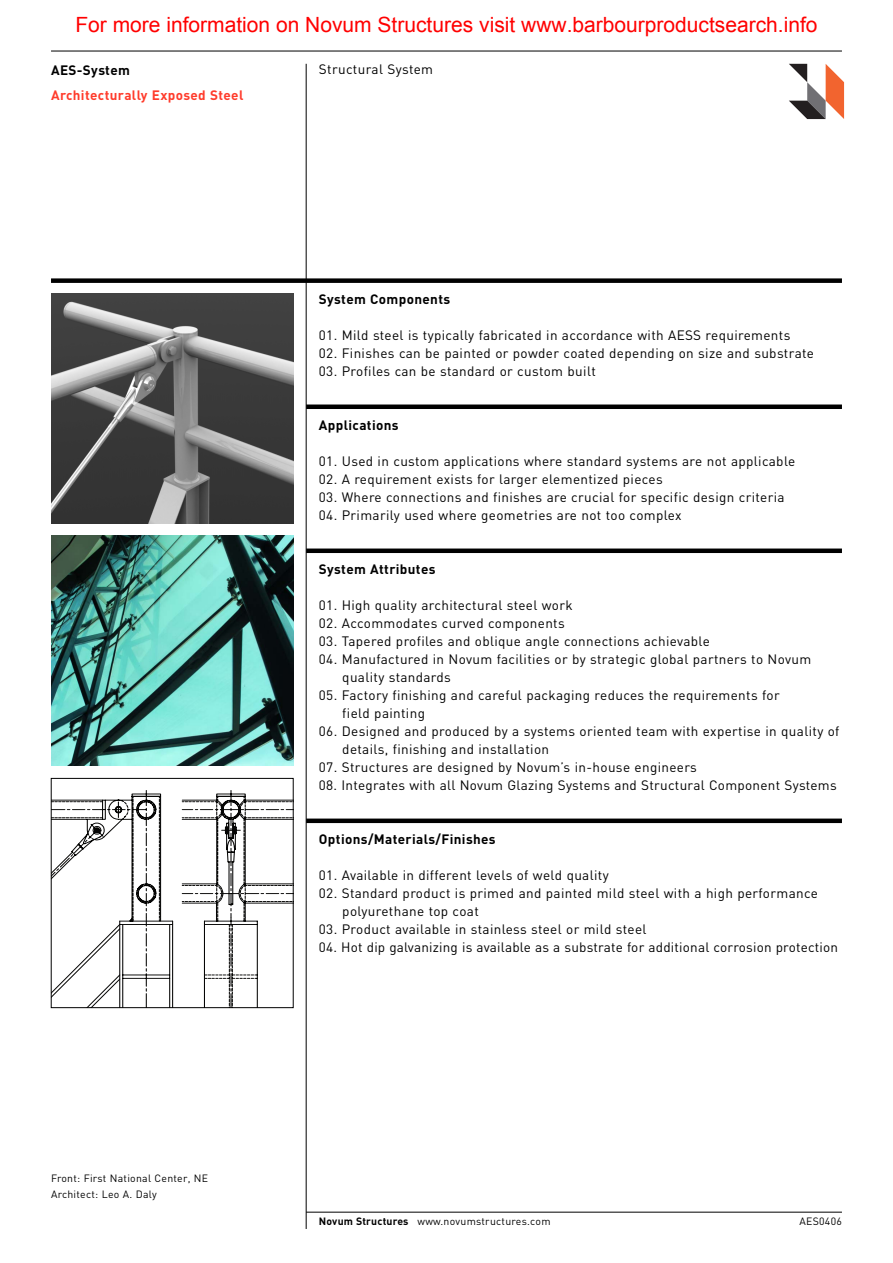
<style>
.page{position:relative;width:893px;height:1263px;background:#fff}
.page>*{position:absolute;margin:0;border:0;box-sizing:border-box;transform-origin:0 0}
.t1{font:21px "Arial";color:#f00}
.t2{font:13.5px/18px "DIN";letter-spacing:.025em;color:#000}
.t3{font:700 13.5px "DIN";letter-spacing:.025em;color:#000}
.t4{font:700 13.5px "DIN";letter-spacing:.025em;color:#ff3c2c}
.t5{font:10.5px/16.5px "DIN";letter-spacing:.025em;color:#000}
.s1{font-weight:700}
</style>
<div class="page">
<img style="left:51px;top:293px;width:242px;height:230px">
<img style="left:51px;top:536px;width:242px;height:229px">
<svg style="left:53px;top:790px;width:238px;height:216px"></svg>
<div style="left:51px;top:778px;width:242px;height:230px;border:1px solid #000"></div>
<div style="left:51px;top:278px;width:791px;height:5px;background:#000"></div>
<hr style="left:306px;top:64px;width:1px;height:1165px;background:#000">
<svg style="left:789px;top:64px;width:55px;height:55px"></svg>
<hr style="left:51px;top:51px;width:791px;height:1px;background:#000">
<hr style="left:306px;top:1212px;width:536px;height:1px;background:#000">
<div style="left:306px;top:404px;width:536px;height:5px;background:#000"></div>
<div style="left:306px;top:548px;width:536px;height:5px;background:#000"></div>
<div style="left:306px;top:818px;width:536px;height:5px;background:#000"></div>
<h1 class="t1" style="left:75px;top:11px;width:744px">For more information on Novum Structures visit www.barbourproductsearch.info</h1>
<p class="t3" style="left:51px;top:65px;width:80px">AES-System</p>
<p class="t4" style="left:51px;top:91px;width:194px">Architecturally Exposed Steel</p>
<p class="t2" style="left:319px;top:62px;width:116px">Structural System</p>
<p class="t3" style="left:319px;top:295px;width:133px">System Components</p>
<p class="t2" style="left:319px;top:328px;width:473px">01. Mild steel is typically fabricated in accordance with AESS requirements</p>
<p class="t2" style="left:319px;top:346px;width:497px">02. Finishes can be painted or powder coated depending on size and substrate</p>
<p class="t2" style="left:319px;top:364px;width:278px">03. Profiles can be standard or custom built</p>
<p class="t3" style="left:319px;top:421px;width:81px">Applications</p>
<p class="t2" style="left:319px;top:454px;width:478px">01. Used in custom applications where standard systems are not applicable</p>
<p class="t2" style="left:319px;top:472px;width:345px">02. A requirement exists for larger elementized pieces</p>
<p class="t2" style="left:319px;top:490px;width:467px">03. Where connections and finishes are crucial for specific design criteria</p>
<p class="t2" style="left:319px;top:508px;width:364px">04. Primarily used where geometries are not too complex</p>
<p class="t3" style="left:319px;top:565px;width:118px">System Attributes</p>
<p class="t2" style="left:319px;top:598px;width:255px">01. High quality architectural steel work</p>
<p class="t2" style="left:319px;top:616px;width:247px">02. Accommodates curved components</p>
<p class="t2" style="left:319px;top:634px;width:392px">03. Tapered profiles and oblique angle connections achievable</p>
<p class="t2" style="left:342px;top:652px;width:470px;text-indent:-23px">04. Manufactured in Novum facilities or by strategic global partners to Novum quality standards</p>
<p class="t2" style="left:342px;top:688px;width:439px;text-indent:-23px">05. Factory finishing and careful packaging reduces the requirements for field painting</p>
<p class="t2" style="left:342px;top:724px;width:499px;text-indent:-23px">06. Designed and produced by a systems oriented team with expertise in quality of details, finishing and installation</p>
<p class="t2" style="left:319px;top:760px;width:380px">07. Structures are designed by Novum’s in-house engineers</p>
<p class="t2" style="left:319px;top:778px;width:519px">08. Integrates with all Novum Glazing Systems and Structural Component Systems</p>
<p class="t3" style="left:319px;top:835px;width:178px">Options/Materials/Finishes</p>
<p class="t2" style="left:319px;top:868px;width:291px">01. Available in different levels of weld quality</p>
<p class="t2" style="left:342px;top:886px;width:477px;text-indent:-23px">02. Standard product is primed and painted mild steel with a high performance polyurethane top coat</p>
<p class="t2" style="left:319px;top:922px;width:329px">03. Product available in stainless steel or mild steel</p>
<p class="t2" style="left:319px;top:940px;width:521px">04. Hot dip galvanizing is available as a substrate for additional corrosion protection</p>
<p class="t5" style="left:51px;top:1171px;width:159px">Front: First National Center, NE<br>Architect: Leo A. Daly</p>
<p class="t5" style="left:319px;top:1214px;width:233px"><span class="s1">Novum Structures</span> www.novumstructures.com</p>
<p class="t5" style="left:799px;top:1214px;width:44px">AES0406</p>
</div>
